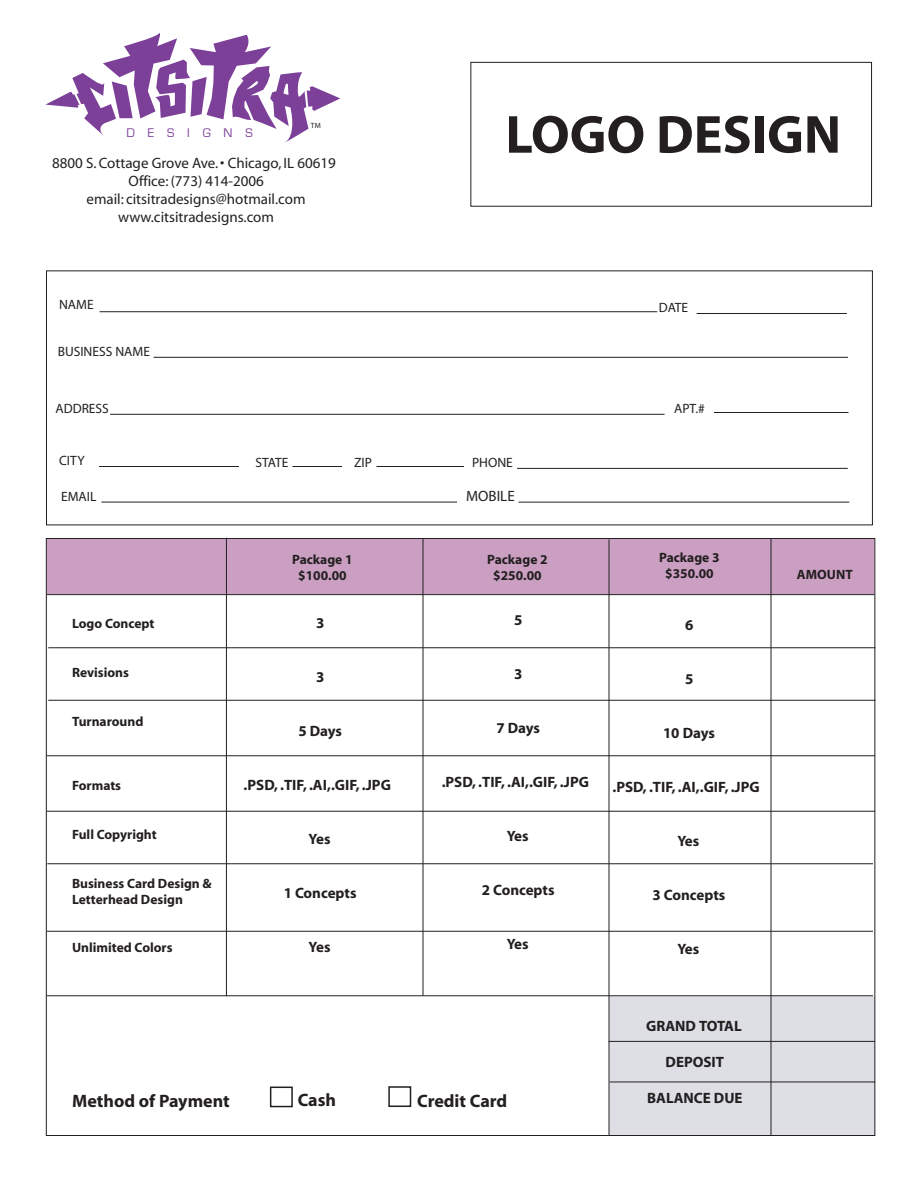
<style>
.page{position:relative;width:918px;height:1188px;background:#fff}
.page>*{position:absolute;margin:0;border:0;box-sizing:border-box;transform-origin:0 0}
.t1{font:700 54px "Myriad";color:#231f20}
.t2{font:700 18px "Myriad";color:#231f20}
.t3{font:700 15px "Myriad";color:#231f20}
.t4{font:15px/18px "Myriad";color:#231f20;text-align:center}
.t5{font:700 13.5px/16.2px "Myriad";color:#231f20;text-align:center}
.t6{font:13.5px "Myriad";color:#231f20}
.t7{font:12.9px "Eurostile";letter-spacing:1em;color:#7c4099}
.t8{font:7.5px "Myriad";color:#231f20}
</style>
<div class="page">
<svg style="left:110px;top:414px;width:555px;height:1px"></svg>
<svg style="left:101px;top:502px;width:356px;height:1px"></svg>
<svg style="left:99px;top:466px;width:140px;height:1px"></svg>
<svg style="left:99px;top:311px;width:559px;height:1px"></svg>
<svg style="left:696px;top:313px;width:151px;height:1px"></svg>
<svg style="left:292px;top:466px;width:50px;height:1px"></svg>
<svg style="left:376px;top:466px;width:88px;height:1px"></svg>
<svg style="left:517px;top:468px;width:331px;height:1px"></svg>
<svg style="left:518px;top:502px;width:332px;height:1px"></svg>
<svg style="left:714px;top:412px;width:135px;height:1px"></svg>
<div style="left:471px;top:62px;width:401px;height:144px;border:1px solid #231f20"></div>
<svg style="left:153px;top:357px;width:695px;height:1px"></svg>
<svg style="left:46px;top:537px;width:830px;height:599px"></svg>
<div style="left:270px;top:1087px;width:23px;height:20px;border:2px solid #231f20"></div>
<div style="left:388px;top:1086px;width:23px;height:21px;border:2px solid #231f20"></div>
<svg style="left:45px;top:33px;width:295px;height:110px"></svg>
<p class="t7" style="left:126px;top:126px;width:128px">DESIGNS</p>
<p class="t8" style="left:311px;top:122px;width:11px">TM</p>
<h1 class="t1" style="left:505px;top:107px;width:337px">LOGO DESIGN</h1>
<p class="t4" style="left:52px;top:154px;width:285px">8800 S. Cottage Grove Ave. • Chicago, IL 60619<br>Office: (773) 414-2006<br>email: citsitradesigns@hotmail.com www.citsitradesigns.com</p>
<p class="t6" style="left:59px;top:298px;width:36px">NAME</p>
<p class="t6" style="left:659px;top:301px;width:31px">DATE</p>
<p class="t6" style="left:58px;top:345px;width:94px">BUSINESS NAME</p>
<p class="t6" style="left:55px;top:402px;width:55px">ADDRESS</p>
<p class="t6" style="left:674px;top:401px;width:32px">APT.#</p>
<p class="t6" style="left:59px;top:454px;width:27px">CITY</p>
<p class="t6" style="left:256px;top:455px;width:34px">STATE</p>
<p class="t6" style="left:354px;top:455px;width:19px">ZIP</p>
<p class="t6" style="left:472px;top:456px;width:42px">PHONE</p>
<p class="t6" style="left:61px;top:490px;width:37px">EMAIL</p>
<p class="t4" style="left:466px;top:488px;width:50px">MOBILE</p>
<p class="t5" style="left:292px;top:552px;width:62px">Package 1 $100.00</p>
<p class="t5" style="left:487px;top:552px;width:62px">Package 2 $250.00</p>
<p class="t5" style="left:659px;top:550px;width:62px">Package 3 $350.00</p>
<p class="t5" style="left:797px;top:567px;width:57px">AMOUNT</p>
<p class="t5" style="left:72px;top:616px;width:84px">Logo Concept</p>
<p class="t5" style="left:72px;top:665px;width:58px">Revisions</p>
<p class="t5" style="left:72px;top:713px;width:73px">Turnaround</p>
<p class="t3" style="left:316px;top:616px;width:10px">3</p>
<p class="t3" style="left:316px;top:670px;width:10px">3</p>
<p class="t3" style="left:298px;top:724px;width:45px">5 Days</p>
<p class="t3" style="left:514px;top:613px;width:10px">5</p>
<p class="t3" style="left:685px;top:617px;width:10px">6</p>
<p class="t3" style="left:514px;top:667px;width:10px">3</p>
<p class="t3" style="left:685px;top:671px;width:10px">5</p>
<p class="t3" style="left:496px;top:721px;width:45px">7 Days</p>
<p class="t3" style="left:663px;top:725px;width:53px">10 Days</p>
<p class="t5" style="left:72px;top:778px;width:51px">Formats</p>
<p class="t5" style="left:72px;top:827px;width:86px">Full Copyright</p>
<p class="t5" style="left:72px;top:875px;width:141px;text-align:left">Business Card Design &amp;<br>Letterhead Design</p>
<p class="t5" style="left:72px;top:940px;width:102px">Unlimited Colors</p>
<p class="t3" style="left:244px;top:778px;width:149px">.PSD, .TIF, .AI,.GIF, .JPG</p>
<p class="t3" style="left:309px;top:832px;width:23px">Yes</p>
<p class="t3" style="left:284px;top:886px;width:74px">1 Concepts</p>
<p class="t3" style="left:309px;top:940px;width:23px">Yes</p>
<p class="t3" style="left:442px;top:775px;width:149px">.PSD, .TIF, .AI,.GIF, .JPG</p>
<p class="t3" style="left:612px;top:779px;width:149px">.PSD, .TIF, .AI,.GIF, .JPG</p>
<p class="t3" style="left:507px;top:829px;width:23px">Yes</p>
<p class="t3" style="left:677px;top:833px;width:23px">Yes</p>
<p class="t3" style="left:482px;top:883px;width:74px">2 Concepts</p>
<p class="t3" style="left:653px;top:887px;width:74px">3 Concepts</p>
<p class="t3" style="left:507px;top:937px;width:23px">Yes</p>
<p class="t3" style="left:677px;top:941px;width:23px">Yes</p>
<p class="t2" style="left:72px;top:1092px;width:159px">Method of Payment</p>
<p class="t2" style="left:298px;top:1091px;width:40px">Cash</p>
<p class="t2" style="left:417px;top:1091px;width:92px">Credit Card</p>
<p class="t3" style="left:646px;top:1018px;width:97px">GRAND TOTAL</p>
<p class="t3" style="left:666px;top:1054px;width:60px">DEPOSIT</p>
<p class="t3" style="left:647px;top:1090px;width:97px">BALANCE DUE</p>
</div>
